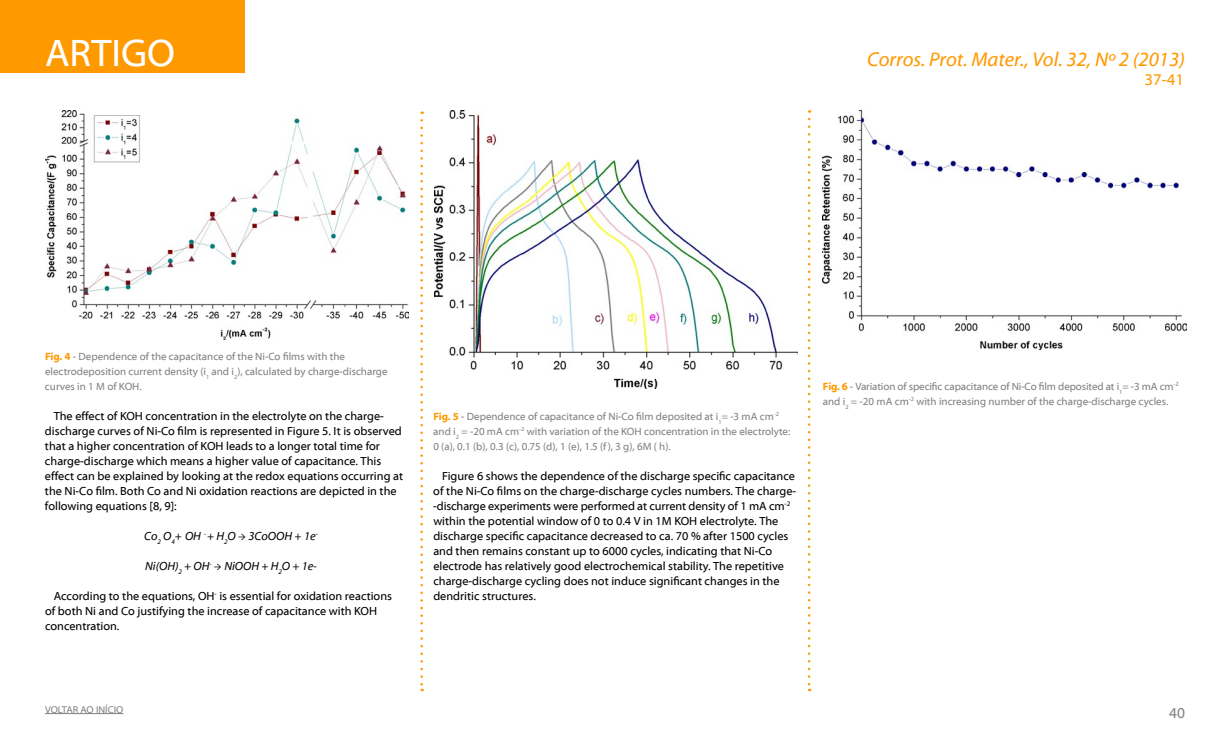
<style>
.page{position:relative;width:1230px;height:735px;background:#fff}
.page>*{position:absolute;margin:0;border:0;box-sizing:border-box;transform-origin:0 0}
.t1{font:38.75px "Myriad Web Pro";color:#fff}
.t2{font:italic 20px "Myriad Web Pro";color:#f90}
.t3{font:16.25px "Myriad Web Pro";color:#f90}
.t4{font:15px "Myriad Web Pro";color:#808285}
.t5{font:11.88px/15px "Myriad Web Pro";color:#000}
.t6{font:italic 11.88px "Myriad Web Pro";color:#000}
.t7{font:10.62px/15px "Myriad Web Pro";color:#808285}
.t8{font:10px "Myriad Web Pro";color:#808285}
.s1{font-weight:700;color:#f90}
.s2{font-family:"Minion Pro";font-style:normal}
</style>
<div class="page">
<div style="left:0;top:0;width:245px;height:72px;background:#f90"></div>
<svg style="left:420px;top:120px;width:3px;height:571px"></svg>
<hr style="left:45px;top:713px;width:79px;height:1px;background:#808285">
<svg style="left:808px;top:119px;width:2px;height:572px"></svg>
<img style="left:435px;top:110px;width:363px;height:279px">
<img style="left:823px;top:110px;width:363px;height:240px">
<img style="left:45px;top:110px;width:363px;height:230px">
<h1 class="t1" style="left:45px;top:32px;width:20px">arti</h1>
<h1 class="t1" style="left:121px;top:32px;width:50px">go</h1>
<h2 class="t2" style="left:867px;top:48px;width:319px">Corros. Prot. Mater., Vol. 32, Nº 2 (2013)</h2>
<h3 class="t3" style="left:1145px;top:71px;width:41px">37-41</h3>
<p class="t7" style="left:45px;top:349px;width:344px"><span class="s1">Fig. 4</span> - Dependence of the capacitance of the Ni-Co films with the electrodeposition current density (i<sub>1</sub> and i<sub>2</sub>), calculated by charge-discharge curves in 1 M of KOH.</p>
<p class="t5" style="left:45px;top:409px;width:360px;text-indent:9px">The effect of KOH concentration in the electrolyte on the charge&shy;discharge curves of Ni-Co film is represented in Figure 5. It is observed that a higher concentration of KOH leads to a longer total time for charge-discharge which means a higher value of capacitance. This effect can be explained by looking at the redox equations occurring at the Ni-Co film. Both Co and Ni oxidation reactions are depicted in the following equations [8, 9]:</p>
<p class="t6" style="left:144px;top:530px;width:175px">Co<sub>2</sub> O<sub>4</sub>+ OH <sup>-</sup> + H<sub>2</sub>O <span class="s2">→</span> 3CoOOH + 1e<sup>-</sup></p>
<p class="t6" style="left:145px;top:560px;width:173px">Ni(OH)<sub>2</sub> + OH<sup>-</sup> <span class="s2">→</span> NiOOH + H<sub>2</sub>O + 1e-</p>
<p class="t5" style="left:45px;top:589px;width:349px;text-indent:9px">According to the equations, OH<sup>-</sup> is essential for oxidation reactions of both Ni and Co justifying the increase of capacitance with KOH concentration.</p>
<p class="t8" style="left:45px;top:704px;width:80px">VOLTAR AO INÍCIO</p>
<p class="t7" style="left:433px;top:409px;width:359px"><span class="s1">Fig. 5</span> - Dependence of capacitance of Ni-Co film deposited at i<sub>1</sub>= -3 mA cm<sup>-2 </sup>and i<sub>2</sub> = -20 mA cm<sup>-2</sup> with variation of the KOH concentration in the electrolyte:<br>0 (a), 0.1 (b), 0.3 (c), 0.75 (d), 1 (e), 1.5 (f), 3 g), 6M ( h).</p>
<p class="t5" style="left:433px;top:469px;width:364px;text-indent:9px">Figure 6 shows the dependence of the discharge specific capacitance of the Ni-Co films on the charge-discharge cycles numbers. The charge--discharge experiments were performed at current density of 1 mA cm<sup>-2 </sup>within the potential window of 0 to 0.4 V in 1M KOH electrolyte. The discharge specific capacitance decreased to ca. 70 % after 1500 cycles and then remains constant up to 6000 cycles, indicating that Ni-Co electrode has relatively good electrochemical stability. The repetitive charge-discharge cycling does not induce significant changes in the dendritic structures.</p>
<p class="t7" style="left:823px;top:379px;width:357px"><span class="s1">Fig. 6</span> - Variation of specific capacitance of Ni-Co film deposited at i<sub>1</sub>= -3 mA cm<sup>-2 </sup>and i<sub>2</sub> = -20 mA cm<sup>-2</sup> with increasing number of the charge-discharge cycles.</p>
<p class="t4" style="left:1169px;top:705px;width:17px">40</p>
</div>
